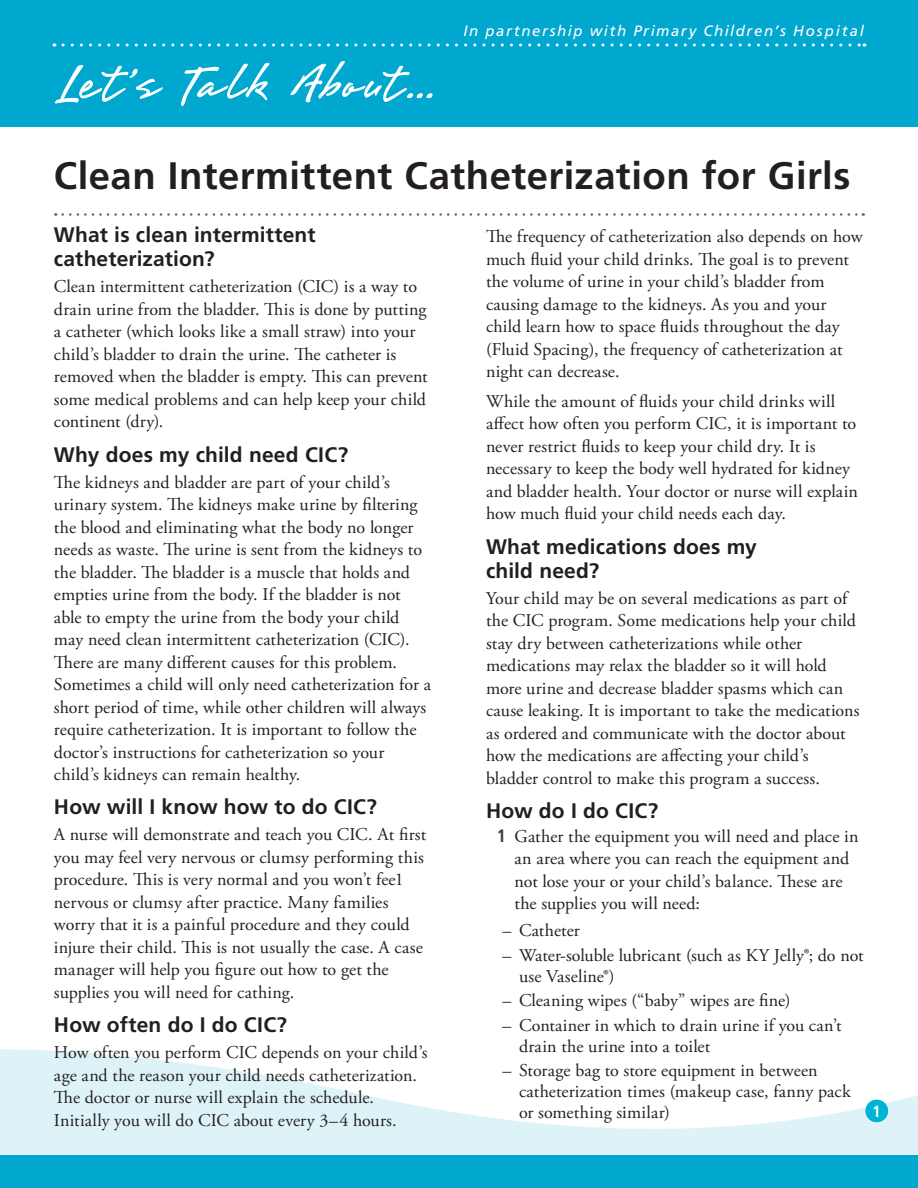
<style>
.page{position:relative;width:918px;height:1188px;background:#fff}
.page>*{position:absolute;margin:0;border:0;box-sizing:border-box;transform-origin:0 0}
.t1{font:60px "Brisa";letter-spacing:.05em;color:#fff}
.Title__h1{font:700 38.25px "Frutiger LT Std";letter-spacing:.01em;color:#231f20}
.Level_1__h2{font:700 21px/24px "Frutiger LT Std";letter-spacing:.005em;color:#231f20}
.Main__p{font:18px/22.5px "Adobe Garamond Pro";letter-spacing:.005em;color:#231f20}
.Page_number{font:700 condensed 16.2px "Frutiger LT Std";color:#fff}
.t2{font:italic 15px "Frutiger LT Std";letter-spacing:.105em;color:#fff}
.s1{font-family:"Frutiger LT Std";font-weight:700;font-stretch:condensed;color:#3e3e3f}
</style>
<div class="page">
<div style="left:0;top:0;width:918px;height:127px;background:#00a7cf"></div>
<svg style="left:55px;top:65px;width:108px;height:39px"></svg>
<svg style="left:181px;top:63px;width:89px;height:43px"></svg>
<svg style="left:290px;top:61px;width:143px;height:42px"></svg>
<svg style="left:63px;top:44px;width:802px;height:2px"></svg>
<svg style="left:0;top:1049px;width:918px;height:139px"></svg>
<div style="left:866px;top:1100px;width:22px;height:22px;background:#00b4d6;border-radius:50%"></div>
<svg style="left:63px;top:213px;width:801px;height:3px"></svg>
<h1 class="t1" style="left:54px;top:53px;width:382px">Let’s Talk About...</h1>
<p class="t2" style="left:463px;top:22px;width:402px">In partnership with Primary Children’s Hospital</p>
<p class="Title__h1" style="left:54px;top:154px;width:798px">Clean Intermittent Catheterization for Girls</p>
<p class="Level_1__h2" style="left:54px;top:223px;width:263px">What is clean intermittent catheterization?</p>
<p class="Main__p" style="left:54px;top:276px;width:375px">Clean intermittent catheterization (CIC) is a way to drain urine from the bladder. This is done by putting a catheter (which looks like a small straw) into your child’s bladder to drain the urine. The catheter is removed when the bladder is empty. This can prevent some medical problems and can help keep your child continent (dry).</p>
<p class="Level_1__h2" style="left:54px;top:442px;width:296px">Why does my child need CIC?</p>
<p class="Main__p" style="left:54px;top:471px;width:379px">The kidneys and bladder are part of your child’s urinary system. The kidneys make urine by filtering the blood and eliminating what the body no longer needs as waste. The urine is sent from the kidneys to the bladder. The bladder is a muscle that holds and empties urine from the body. If the bladder is not able to empty the urine from the body your child may need clean intermittent catheterization (CIC).<br>There are many different causes for this problem.<br>Sometimes a child will only need catheterization for a short period of time, while other children will always require catheterization. It is important to follow the doctor’s instructions for catheterization so your child’s kidneys can remain healthy.</p>
<p class="Level_1__h2" style="left:54px;top:795px;width:325px">How will I know how to do CIC?</p>
<p class="Main__p" style="left:54px;top:824px;width:374px">A nurse will demonstrate and teach you CIC. At first you may feel very nervous or clumsy performing this procedure. This is very normal and you won’t fee1 nervous or clumsy after practice. Many families worry that it is a painful procedure and they could injure their child. This is not usually the case. A case manager will help you figure out how to get the supplies you will need for cathing.</p>
<p class="Level_1__h2" style="left:54px;top:1013px;width:235px">How often do I do CIC?</p>
<p class="Main__p" style="left:54px;top:1042px;width:375px">How often you perform CIC depends on your child’s age and the reason your child needs catheterization.<br>The doctor or nurse will explain the schedule.<br>Initially you will do CIC about every 3–4 hours.</p>
<p class="Main__p" style="left:486px;top:226px;width:378px">The frequency of catheterization also depends on how much fluid your child drinks. The goal is to prevent the volume of urine in your child’s bladder from causing damage to the kidneys. As you and your child learn how to space fluids throughout the day (Fluid Spacing), the frequency of catheterization at night can decrease.</p>
<p class="Main__p" style="left:486px;top:390px;width:374px">While the amount of fluids your child drinks will affect how often you perform CIC, it is important to never restrict fluids to keep your child dry. It is necessary to keep the body well hydrated for kidney and bladder health. Your doctor or nurse will explain how much fluid your child needs each day.</p>
<p class="Level_1__h2" style="left:486px;top:534px;width:272px">What medications does my child need?</p>
<p class="Main__p" style="left:486px;top:587px;width:375px">Your child may be on several medications as part of the CIC program. Some medications help your child stay dry between catheterizations while other medications may relax the bladder so it will hold more urine and decrease bladder spasms which can cause leaking. It is important to take the medications as ordered and communicate with the doctor about how the medications are affecting your child’s bladder control to make this program a success.</p>
<p class="Level_1__h2" style="left:486px;top:799px;width:174px">How do I do CIC?</p>
<p class="Main__p" style="left:514px;top:825px;width:346px;text-indent:-18px"><span class="s1">1</span> Gather the equipment you will need and place in an area where you can reach the equipment and not lose your or your child’s balance. These are the supplies you will need:</p>
<p class="Main__p" style="left:502px;top:920px;width:79px">– Catheter</p>
<p class="Main__p" style="left:519px;top:945px;width:346px;line-height:21px;text-indent:-16px">– Water-soluble lubricant (such as KY Jelly®; do not use Vaseline®)</p>
<p class="Main__p" style="left:502px;top:990px;width:290px">– Cleaning wipes (“baby” wipes are fine)</p>
<p class="Main__p" style="left:519px;top:1015px;width:324px;line-height:21px;text-indent:-16px">– Container in which to drain urine if you can’t drain the urine into a toilet</p>
<p class="Main__p" style="left:519px;top:1061px;width:333px;line-height:21px;text-indent:-16px">– Storage bag to store equipment in between catheterization times (makeup case, fanny pack or something similar)</p>
<p class="Page_number" style="left:873px;top:1101px;width:10px">1</p>
</div>
